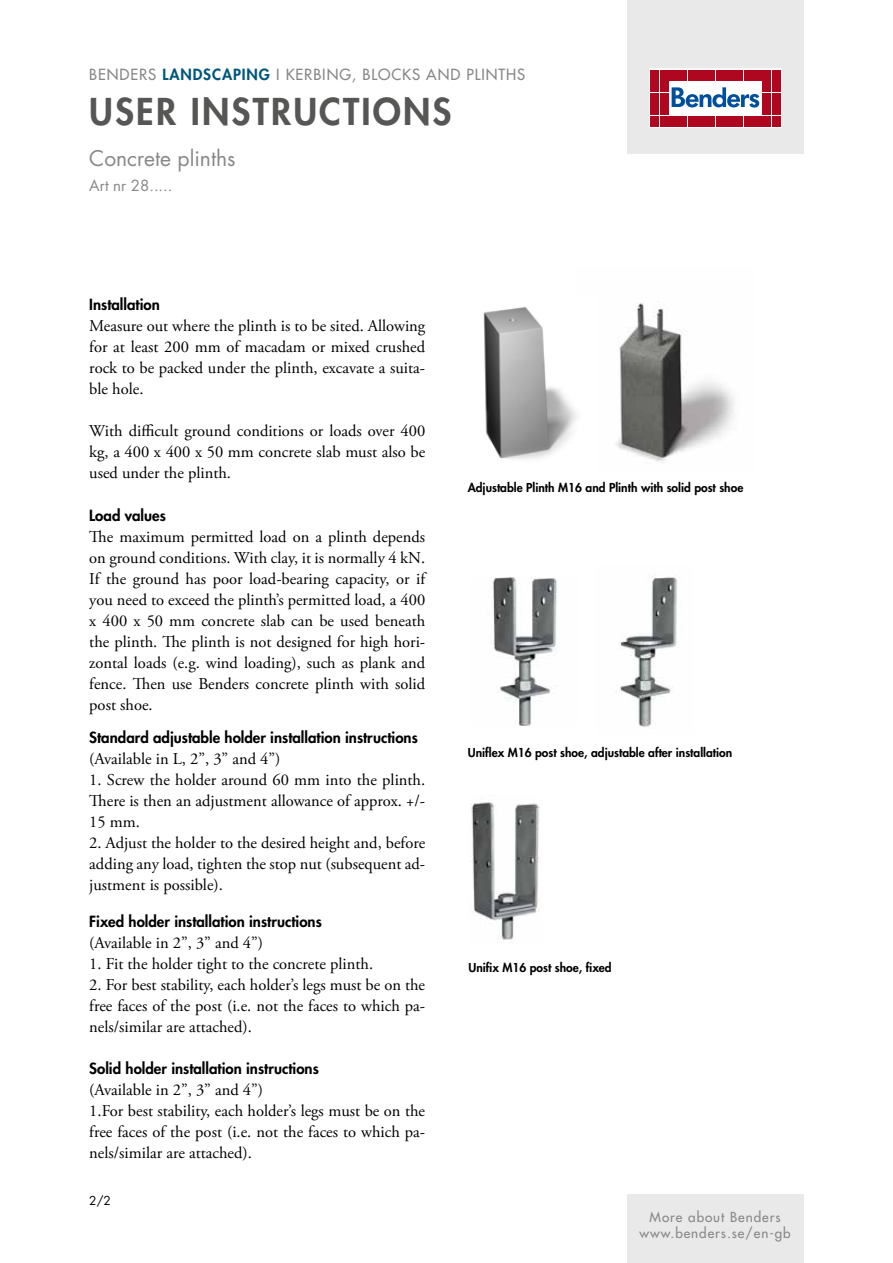
<style>
.page{position:relative;width:893px;height:1263px;background:#fff}
.page>*{position:absolute;margin:0;border:0;box-sizing:border-box;transform-origin:0 0}
.t1{font:800 36px "Futura Std";letter-spacing:.06em;color:#565655}
.t2{font:21px "Futura Std";color:#868786}
.t3{font:16.5px/21px "Adobe Garamond Pro";color:#000;text-align:justify}
.t4{font:800 15px "Futura Std";color:#000}
.t5{font:500 15px "Futura Std";letter-spacing:.06em;color:#868786}
.t6{font:15px "Futura Std";color:#868786}
.t7{font:500 13.5px/16.2px "Futura Std";letter-spacing:.07em;color:#87888a;text-align:center}
.t8{font:800 12px "Futura Std";color:#000}
.t9{font:12px "Futura Std";color:#000}
.s1{font-weight:800;color:#00567b}
</style>
<div class="page">
<div style="left:627px;top:0;width:177px;height:153px;background:#e9e9e9"></div>
<svg style="left:649px;top:69px;width:132px;height:59px;background:#eac2c8"></svg>
<div style="left:651px;top:70px;width:8px;height:10px;background:#ae071f"></div>
<div style="left:660px;top:70px;width:8px;height:10px;background:#ae071f"></div>
<div style="left:651px;top:81px;width:8px;height:11px;background:#ae071f"></div>
<div style="left:660px;top:81px;width:8px;height:11px;background:#ae071f"></div>
<div style="left:651px;top:93px;width:8px;height:10px;background:#ae071f"></div>
<div style="left:660px;top:93px;width:8px;height:10px;background:#ae071f"></div>
<div style="left:651px;top:104px;width:8px;height:11px;background:#ae071f"></div>
<div style="left:660px;top:104px;width:8px;height:11px;background:#ae071f"></div>
<div style="left:651px;top:116px;width:8px;height:10px;background:#ae071f"></div>
<div style="left:660px;top:116px;width:8px;height:10px;background:#ae071f"></div>
<div style="left:669px;top:70px;width:8px;height:10px;background:#ae071f"></div>
<div style="left:679px;top:70px;width:8px;height:10px;background:#ae071f"></div>
<div style="left:688px;top:70px;width:8px;height:10px;background:#ae071f"></div>
<div style="left:697px;top:70px;width:9px;height:10px;background:#ae071f"></div>
<div style="left:707px;top:70px;width:8px;height:10px;background:#ae071f"></div>
<div style="left:716px;top:70px;width:8px;height:10px;background:#ae071f"></div>
<div style="left:725px;top:70px;width:9px;height:10px;background:#ae071f"></div>
<div style="left:735px;top:70px;width:8px;height:10px;background:#ae071f"></div>
<div style="left:744px;top:70px;width:8px;height:10px;background:#ae071f"></div>
<div style="left:753px;top:70px;width:9px;height:10px;background:#ae071f"></div>
<div style="left:669px;top:116px;width:8px;height:10px;background:#ae071f"></div>
<div style="left:679px;top:116px;width:8px;height:10px;background:#ae071f"></div>
<div style="left:688px;top:116px;width:8px;height:10px;background:#ae071f"></div>
<div style="left:697px;top:116px;width:9px;height:10px;background:#ae071f"></div>
<div style="left:707px;top:116px;width:8px;height:10px;background:#ae071f"></div>
<div style="left:716px;top:116px;width:8px;height:10px;background:#ae071f"></div>
<div style="left:725px;top:116px;width:9px;height:10px;background:#ae071f"></div>
<div style="left:735px;top:116px;width:8px;height:10px;background:#ae071f"></div>
<div style="left:744px;top:116px;width:8px;height:10px;background:#ae071f"></div>
<div style="left:753px;top:116px;width:9px;height:10px;background:#ae071f"></div>
<div style="left:763px;top:70px;width:8px;height:10px;background:#ae071f"></div>
<div style="left:772px;top:70px;width:8px;height:10px;background:#ae071f"></div>
<div style="left:763px;top:81px;width:8px;height:11px;background:#ae071f"></div>
<div style="left:772px;top:81px;width:8px;height:11px;background:#ae071f"></div>
<div style="left:763px;top:93px;width:8px;height:10px;background:#ae071f"></div>
<div style="left:772px;top:93px;width:8px;height:10px;background:#ae071f"></div>
<div style="left:763px;top:104px;width:8px;height:11px;background:#ae071f"></div>
<div style="left:772px;top:104px;width:8px;height:11px;background:#ae071f"></div>
<div style="left:763px;top:116px;width:8px;height:10px;background:#ae071f"></div>
<div style="left:772px;top:116px;width:8px;height:10px;background:#ae071f"></div>
<svg style="left:672px;top:87px;width:87px;height:21px;background:#8fb1d4"></svg>
<div style="left:627px;top:1195px;width:177px;height:68px;background:#e9e9ea"></div>
<img style="left:619px;top:574px;width:59px;height:153px">
<img style="left:493px;top:577px;width:64px;height:149px">
<img style="left:471px;top:802px;width:69px;height:141px">
<img style="left:616px;top:303px;width:118px;height:160px">
<img style="left:483px;top:306px;width:94px;height:153px">
<p class="t5" style="left:89px;top:65px;width:438px">BENDERS <span class="s1">LANDSCAPING</span> I KERBING, BLOCKS AND PLINTHS</p>
<h1 class="t1" style="left:89px;top:89px;width:364px">USER INSTRUCTIONS</h1>
<p class="t2" style="left:89px;top:145px;width:148px">Concrete plinths</p>
<p class="t6" style="left:89px;top:176px;width:85px">Art nr 28.....</p>
<p class="t4" style="left:89px;top:295px;width:72px">Installation</p>
<p class="t3" style="left:89px;top:316px;width:337px">Measure out where the plinth is to be sited. Allowing for at least 200 mm of macadam or mixed crushed rock to be packed under the plinth, excavate a suita&shy;ble hole.</p>
<p class="t3" style="left:89px;top:421px;width:337px">With difficult ground conditions or loads over 400 kg, a 400 x 400 x 50 mm concrete slab must also be used under the plinth.</p>
<p class="t4" style="left:89px;top:506px;width:78px">Load values</p>
<p class="t3" style="left:89px;top:526px;width:337px">The maximum permitted load on a plinth depends on ground conditions. With clay, it is normally 4 kN.<br>If the ground has poor load-bearing capacity, or if you need to exceed the plinth’s permitted load, a 400 x 400 x 50 mm concrete slab can be used beneath the plinth. The plinth is not designed for high hori&shy;zontal loads (e.g. wind loading), such as plank and fence. Then use Benders concrete plinth with solid post shoe.</p>
<p class="t4" style="left:89px;top:728px;width:330px">Standard adjustable holder installation instructions</p>
<p class="t3" style="left:89px;top:748px;width:193px">(Available in L, 2”, 3” and 4”)</p>
<p class="t3" style="left:89px;top:769px;width:337px">1. Screw the holder around 60 mm into the plinth.<br>There is then an adjustment allowance of approx. +/- 15 mm.</p>
<p class="t3" style="left:89px;top:832px;width:337px">2. Adjust the holder to the desired height and, before adding any load, tighten the stop nut (subsequent ad&shy;justment is possible).</p>
<p class="t4" style="left:89px;top:912px;width:234px">Fixed holder installation instructions</p>
<p class="t3" style="left:89px;top:933px;width:175px">(Available in 2”, 3” and 4”)</p>
<p class="t3" style="left:89px;top:954px;width:285px">1. Fit the holder tight to the concrete plinth.</p>
<p class="t3" style="left:89px;top:975px;width:337px">2. For best stability, each holder’s legs must be on the free faces of the post (i.e. not the faces to which pa&shy;nels/similar are attached).</p>
<p class="t4" style="left:89px;top:1059px;width:231px">Solid holder installation instructions</p>
<p class="t3" style="left:89px;top:1080px;width:337px;text-align:left">(Available in 2”, 3” and 4”)<br>1.For best stability, each holder’s legs must be on the free faces of the post (i.e. not the faces to which pa&shy;nels/similar are attached).</p>
<p class="t9" style="left:89px;top:1193px;width:23px">2/2</p>
<p class="t8" style="left:468px;top:480px;width:277px">Adjustable Plinth M16 and Plinth with solid post shoe</p>
<p class="t8" style="left:468px;top:745px;width:266px">Uniflex M16 post shoe, adjustable after installation</p>
<p class="t8" style="left:468px;top:960px;width:145px">Unifix M16 post shoe, fixed</p>
<p class="t7" style="left:639px;top:1209px;width:153px">More about Benders www.benders.se/en-gb</p>
</div>
